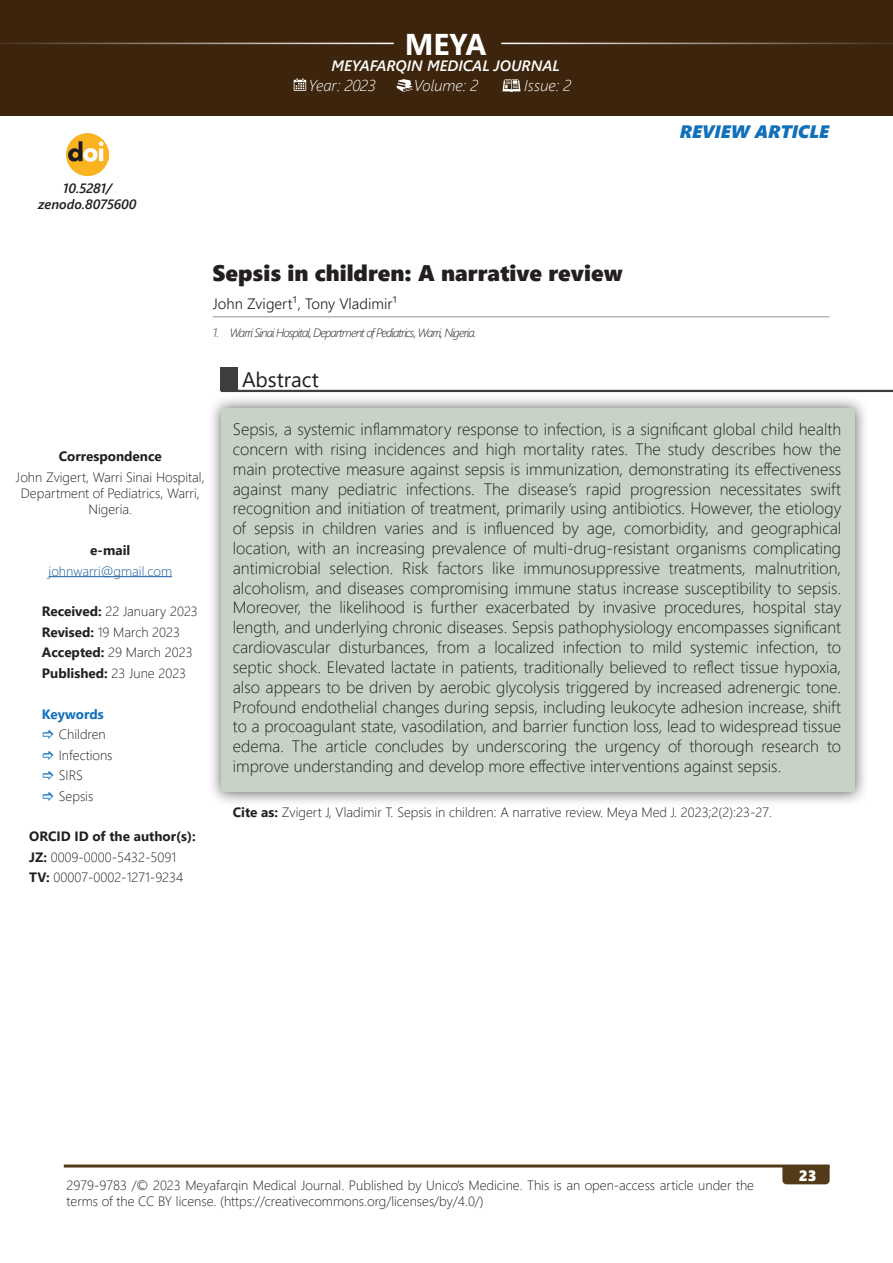
<style>
.page{position:relative;width:893px;height:1263px;background:#fff}
.page>*{position:absolute;margin:0;border:0;box-sizing:border-box;transform-origin:0 0}
.t1{font:700 30px "Segoe UI";color:#fff}
.t2{font:22.5px "Segoe UI Black";color:#231f20}
.t3{font:21px "Segoe UI";color:#231f20}
.t4{font:italic 18px "Segoe UI Black";color:#1070b9}
.t5{font:300 16.5px/19.8px "Segoe UI";color:#231f20;text-align:justify}
.t6{font:italic 300 15.75px "Segoe UI";color:#fff}
.t7{font:300 15px "Segoe UI";color:#231f20}
.t8{font:italic 600 15px "Segoe UI";color:#fff}
.t9{font:15px "Segoe UI Black";color:#fff}
.t10{font:300 13.5px/20.4px "Segoe UI";color:#231f20}
.t11{font:italic 600 13.5px/16.2px "Segoe UI";color:#231f20;text-align:center}
.t12{font:700 13.5px "Segoe UI";color:#231f20}
.t13{font:300 13.5px "Segoe UI";color:#175d9e}
.t14{font:700 13.5px "Segoe UI";color:#1070b9}
.t15{font:italic 300 12px "Segoe UI";letter-spacing:-.075em;color:#231f20}
.s1{font-weight:700}
</style>
<div class="page">
<div style="left:0;top:0;width:893px;height:115px;background:#3d250d"></div>
<hr style="left:501px;top:43px;width:392px;height:1px;background:#fff">
<hr style="left:0;top:43px;width:394px;height:1px;background:#fff">
<svg style="left:782px;top:1167px;width:48px;height:17px"></svg>
<hr style="left:64px;top:1164px;width:766px;height:3px;background:#533a19">
<div style="left:208px;top:394px;width:661px;height:412px;background:#231f20;opacity:.75"></div>
<div style="left:222px;top:409px;width:633px;height:383px;background:#c7d3c5"></div>
<svg style="left:396px;top:79px;width:16px;height:13px"></svg>
<svg style="left:294px;top:78px;width:12px;height:13px"></svg>
<svg style="left:503px;top:79px;width:17px;height:13px"></svg>
<img style="left:66px;top:133px;width:43px;height:42px">
<hr style="left:213px;top:316px;width:616px;height:1px;background:#939598">
<div style="left:221px;top:367px;width:17px;height:24px;background:#3e3e3f"></div>
<hr style="left:221px;top:390px;width:672px;height:2px;background:#3e3e3f">
<hr style="left:49px;top:576px;width:123px;height:1px;background:#175d9e">
<h1 class="t1" style="left:405px;top:16px;width:83px">MEYA</h1>
<p class="t8" style="left:332px;top:52px;width:230px">MEYAFARQIN MEDICAL JOURNAL</p>
<p class="t11" style="left:38px;top:178px;width:100px">10.5281/ zenodo.8075600</p>
<p class="t6" style="left:308px;top:70px;width:69px">Year: 2023</p>
<p class="t6" style="left:413px;top:70px;width:66px">Volume: 2</p>
<p class="t6" style="left:524px;top:70px;width:48px">Issue: 2</p>
<p class="t4" style="left:680px;top:118px;width:151px">REVIEW ARTICLE</p>
<p class="t12" style="left:59px;top:444px;width:105px">Correspondence</p>
<p class="t10" style="left:16px;top:468px;width:190px;line-height:16.2px;text-align:center">John Zvigert, Warri Sinai Hospital,<br>Department of Pediatrics, Warri,<br>Nigeria.</p>
<p class="t12" style="left:90px;top:537px;width:42px">e-mail</p>
<p class="t13" style="left:49px;top:558px;width:125px">johnwarri@gmail.com</p>
<p class="t10" style="left:42px;top:600px;width:158px"><span class="s1">Received:</span> 22 January 2023<br><span class="s1">Revised:</span> 19 March 2023<br><span class="s1">Accepted:</span> 29 March 2023<br><span class="s1">Published:</span> 23 June 2023</p>
<p class="t14" style="left:42px;top:701px;width:63px">Keywords</p>
<p class="t10" style="left:59px;top:723px;width:55px">Children<br>Infections<br>SIRS<br>Sepsis</p>
<p class="t10" style="left:29px;top:825px;width:168px"><span class="s1">ORCID ID of the author(s):<br>JZ:</span> 0009-0000-5432-5091<br><span class="s1">TV:</span> 00007-0002-1271-9234</p>
<h2 class="t2" style="left:213px;top:257px;width:412px">Sepsis in children: A narrative review</h2>
<p class="t7" style="left:213px;top:290px;width:186px">John Zvigert¹, Tony Vladimir¹</p>
<p class="t15" style="left:213px;top:322px;width:265px">1. Warri Sinai Hospital, Department of Pediatrics, Warri, Nigeria.</p>
<p class="t3" style="left:242px;top:359px;width:78px">Abstract</p>
<p class="t5" style="left:233px;top:418px;width:610px">Sepsis, a systemic inflammatory response to infection, is a significant global child health concern with rising incidences and high mortality rates. The study describes how the main protective measure against sepsis is immunization, demonstrating its effectiveness against many pediatric infections. The disease’s rapid progression necessitates swift recognition and initiation of treatment, primarily using antibiotics. However, the etiology of sepsis in children varies and is influenced by age, comorbidity, and geographical location, with an increasing prevalence of multi-drug-resistant organisms complicating antimicrobial selection. Risk factors like immunosuppressive treatments, malnutrition, alcoholism, and diseases compromising immune status increase susceptibility to sepsis.<br>Moreover, the likelihood is further exacerbated by invasive procedures, hospital stay length, and underlying chronic diseases. Sepsis pathophysiology encompasses significant cardiovascular disturbances, from a localized infection to mild systemic infection, to septic shock. Elevated lactate in patients, traditionally believed to reflect tissue hypoxia, also appears to be driven by aerobic glycolysis triggered by increased adrenergic tone.<br>Profound endothelial changes during sepsis, including leukocyte adhesion increase, shift to a procoagulant state, vasodilation, and barrier function loss, lead to widespread tissue edema. The article concludes by underscoring the urgency of thorough research to improve understanding and develop more effective interventions against sepsis.</p>
<p class="t10" style="left:233px;top:800px;width:541px"><span class="s1">Cite as:</span> Zvigert J, Vladimir T. Sepsis in children: A narrative review. Meya Med J. 2023;2(2):23-27.</p>
<p class="t10" style="left:67px;top:1176px;width:689px;line-height:16.2px">2979-9783 /© 2023 Meyafarqin Medical Journal. Published by Unico’s Medicine. This is an open-access article under the terms of the CC BY license. (https://creativecommons.org/licenses/by/4.0/)</p>
<p class="t9" style="left:799px;top:1165px;width:19px">23</p>
</div>
